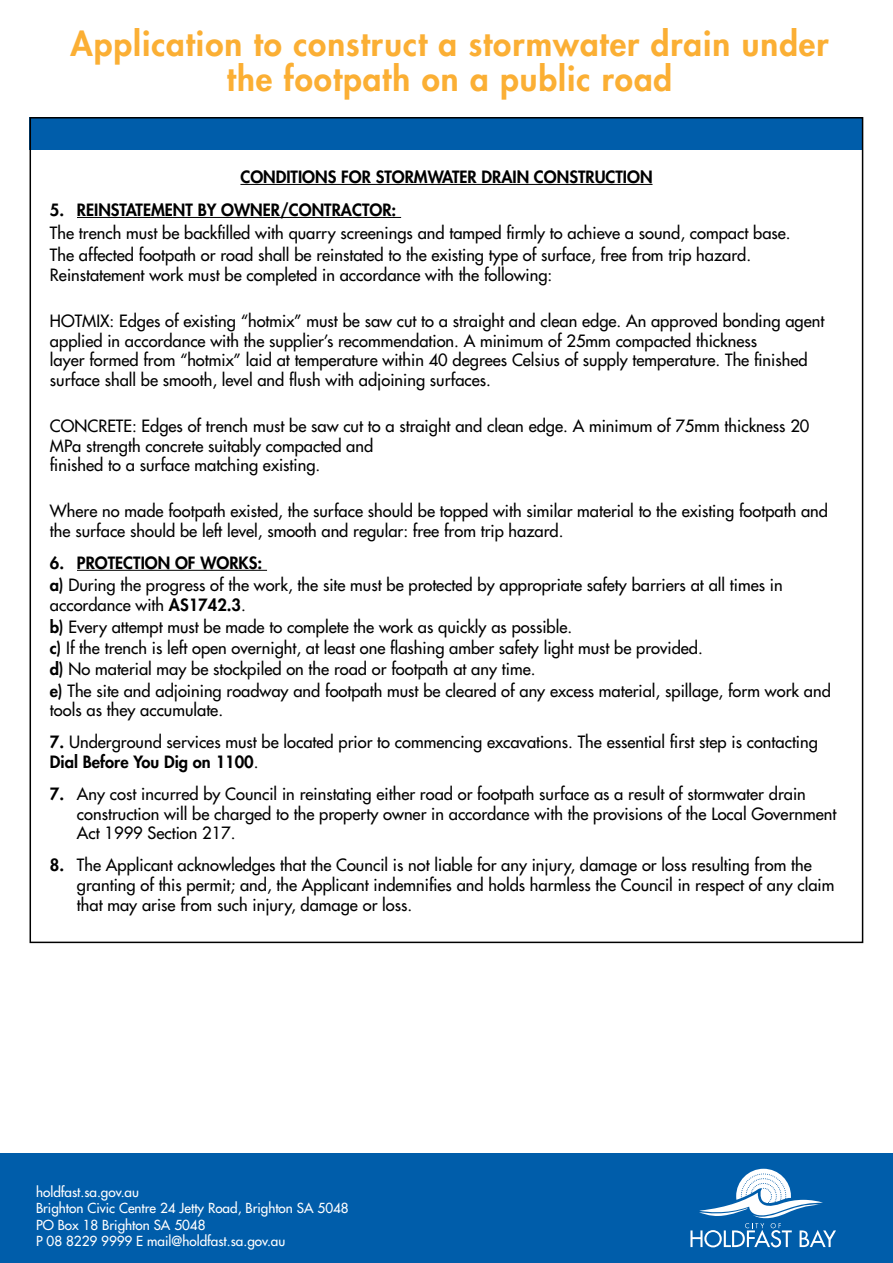
<style>
.page{position:relative;width:893px;height:1263px;background:#fff}
.page>*{position:absolute;margin:0;border:0;box-sizing:border-box;transform-origin:0 0}
.t1{font:800 33px/34.5px "Futura Std";letter-spacing:.03em;color:#fbaf34;text-align:center}
.t2{font:500 16.5px/19.8px "Futura Std";color:#000}
.t3{font:800 16.5px "Futura Std";color:#000}
.t4{font:500 13.5px/16.2px "Futura Std";color:#fff}
.s1{font-weight:800}
</style>
<div class="page">
<div style="left:0;top:1153px;width:893px;height:110px;background:#005daa"></div>
<svg style="left:690px;top:1169px;width:146px;height:78px"></svg>
<div style="left:30px;top:117px;width:833px;height:33px;background:#005daa"></div>
<hr style="left:77px;top:217px;width:324px;height:1px;background:#000">
<hr style="left:77px;top:570px;width:190px;height:1px;background:#000">
<hr style="left:240px;top:184px;width:412px;height:1px;background:#000">
<h1 class="t1" style="left:71px;top:27px;width:759px">Application to construct a stormwater drain under the footpath on a public road</h1>
<p class="t3" style="left:240px;top:166px;width:414px">CONDITIONS FOR STORMWATER DRAIN CONSTRUCTION</p>
<p class="t3" style="left:50px;top:199px;width:348px">5. REINSTATEMENT BY OWNER/CONTRACTOR:</p>
<p class="t2" style="left:50px;top:221px;width:742px;line-height:22.8px">The trench must be backfilled with quarry screenings and tamped firmly to achieve a sound, compact base.<br>The affected footpath or road shall be reinstated to the existing type of surface, free from trip hazard.</p>
<p class="t2" style="left:50px;top:265px;width:504px">Reinstatement work must be completed in accordance with the following:</p>
<p class="t2" style="left:50px;top:311px;width:776px">HOTMIX: Edges of existing “hotmix” must be saw cut to a straight and clean edge. An approved bonding agent applied in accordance with the supplier’s recommendation. A minimum of 25mm compacted thickness<br>layer formed from “hotmix” laid at temperature within 40 degrees Celsius of supply temperature. The finished surface shall be smooth, level and flush with adjoining surfaces.</p>
<p class="t2" style="left:50px;top:416px;width:761px">CONCRETE: Edges of trench must be saw cut to a straight and clean edge. A minimum of 75mm thickness 20<br>MPa strength concrete suitably compacted and<br>finished to a surface matching existing.</p>
<p class="t2" style="left:50px;top:501px;width:780px">Where no made footpath existed, the surface should be topped with similar material to the existing footpath and the surface should be left level, smooth and regular: free from trip hazard.</p>
<p class="t2" style="left:50px;top:551px;width:734px;line-height:22.8px"><span class="s1">6. PROTECTION OF WORKS:<br>a)</span> During the progress of the work, the site must be protected by appropriate safety barriers at all times in</p>
<p class="t2" style="left:50px;top:595px;width:782px;line-height:21.3px">accordance with <span class="s1">AS1742.3</span>.<br><span class="s1">b)</span> Every attempt must be made to complete the work as quickly as possible.<br><span class="s1">c)</span> If the trench is left open overnight, at least one flashing amber safety light must be provided.<br><span class="s1">d)</span> No material may be stockpiled on the road or footpath at any time.<br><span class="s1">e)</span> The site and adjoining roadway and footpath must be cleared of any excess material, spillage, form work and</p>
<p class="t2" style="left:50px;top:700px;width:175px">tools as they accumulate.</p>
<p class="t2" style="left:50px;top:732px;width:769px"><span class="s1">7.</span> Underground services must be located prior to commencing excavations. The essential first step is contacting<br><span class="s1">Dial Before You Dig on 1100</span>.</p>
<p class="t2" style="left:77px;top:784px;width:761px;text-indent:-27px"><span class="s1">7.</span> Any cost incurred by Council in reinstating either road or footpath surface as a result of stormwater drain construction will be charged to the property owner in accordance with the provisions of the Local Government<br>Act 1999 Section 217.</p>
<p class="t2" style="left:77px;top:855px;width:759px;text-indent:-27px"><span class="s1">8.</span> The Applicant acknowledges that the Council is not liable for any injury, damage or loss resulting from the granting of this permit; and, the Applicant indemnifies and holds harmless the Council in respect of any claim that may arise from such injury, damage or loss.</p>
<p class="t4" style="left:36px;top:1184px;width:314px">holdfast.sa.gov.au<br>Brighton Civic Centre 24 Jetty Road, Brighton SA 5048<br>PO Box 18 Brighton SA 5048<br>P 08 8229 9999 E mail@holdfast.sa.gov.au</p>
</div>
